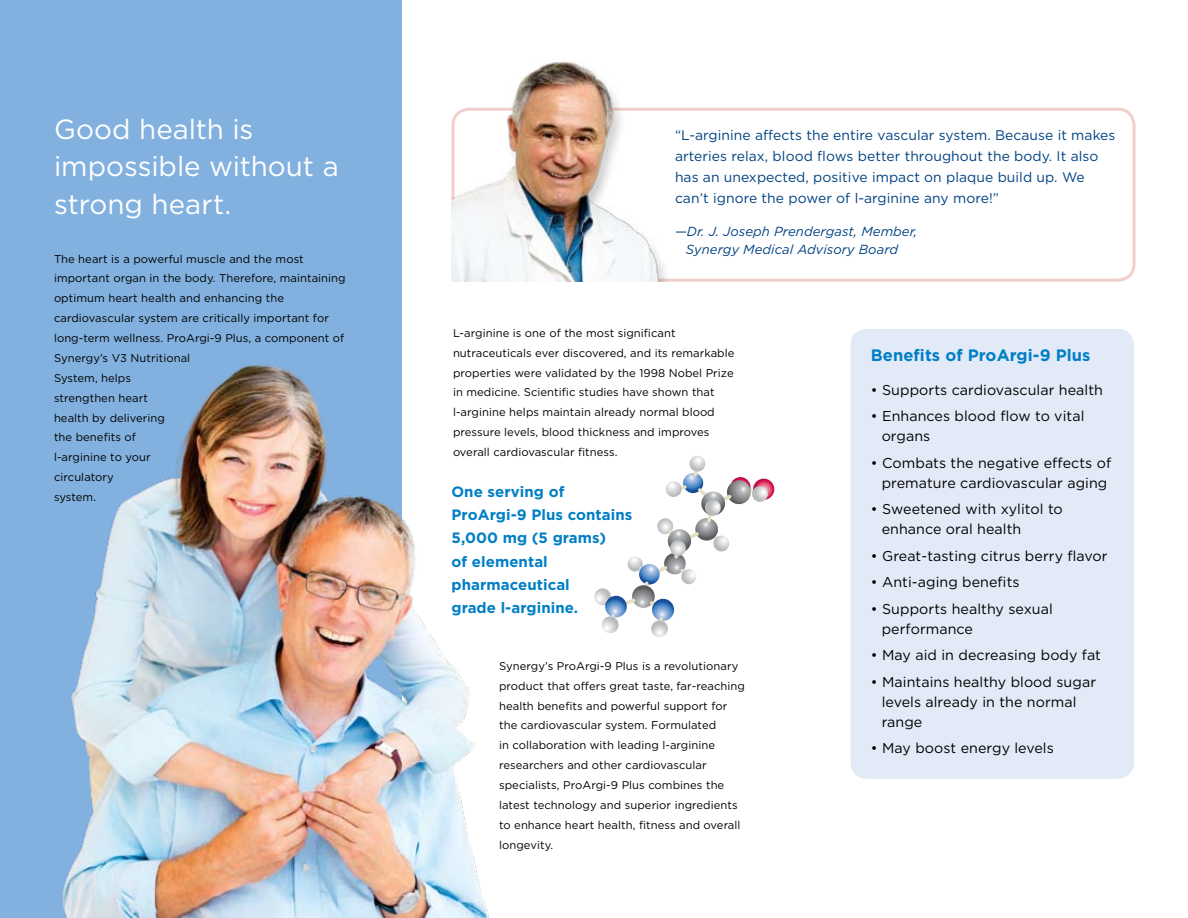
<style>
.page{position:relative;width:1188px;height:918px;background:#fff}
.page>*{position:absolute;margin:0;border:0;box-sizing:border-box;transform-origin:0 0}
.t1{font:27.75px/37.5px "Gotham";color:#fff}
.t2{font:700 16.5px "Gotham";letter-spacing:.005em;color:#007fc5}
.t3{font:700 15px/23.2px "Gotham";letter-spacing:.005em;color:#007fc5}
.t4{font:14.25px/20px "Gotham";letter-spacing:.005em;color:#000}
.t5{font:13.8px/21px "Gotham";letter-spacing:.005em;color:#004282}
.t6{font:italic 13.2px/18.8px "Gotham";letter-spacing:.005em;color:#004282}
.t7{font:11.25px/20px "Gotham";letter-spacing:.005em;color:#000}
</style>
<div class="page">
<div style="left:451px;top:108px;width:685px;height:174px;border:3px solid #f2cfcc;border-radius:16px"></div>
<div style="left:0;top:0;width:401px;height:918px;background:#82b1df"></div>
<div style="left:850px;top:329px;width:284px;height:450px;background:#e3eaf7;border-radius:16px"></div>
<img style="left:452px;top:61px;width:223px;height:221px">
<svg style="left:594px;top:456px;width:181px;height:181px"></svg>
<img style="left:62px;top:355px;width:427px;height:563px">
<h1 class="t1" style="left:54px;top:110px;width:286px">Good health is impossible without a strong heart.</h1>
<p class="t7" style="left:54px;top:248px;width:293px">The heart is a powerful muscle and the most important organ in the body. Therefore, maintaining optimum heart health and enhancing the cardiovascular system are critically important for long-term wellness. ProArgi-9 Plus, a component of<br>Synergy’s V3 Nutritional<br>System, helps<br>strengthen heart<br>health by delivering<br>the benefits of<br>l-arginine to your<br>circulatory<br>system.</p>
<p class="t5" style="left:675px;top:125px;width:442px">“L-arginine affects the entire vascular system. Because it makes arteries relax, blood flows better throughout the body. It also has an unexpected, positive impact on plaque build up. We can’t ignore the power of l-arginine any more!”</p>
<p class="t6" style="left:686px;top:222px;width:233px;text-indent:-11px">—Dr. J. Joseph Prendergast, Member,<br>Synergy Medical Advisory Board</p>
<p class="t7" style="left:453px;top:323px;width:283px">L-arginine is one of the most significant nutraceuticals ever discovered, and its remarkable properties were validated by the 1998 Nobel Prize in medicine. Scientific studies have shown that l-arginine helps maintain already normal blood pressure levels, blood thickness and improves overall cardiovascular fitness.</p>
<h3 class="t3" style="left:452px;top:480px;width:182px">One serving of<br>ProArgi-9 Plus contains<br>5,000 mg (5 grams)<br>of elemental pharmaceutical<br>grade l-arginine.</h3>
<p class="t7" style="left:499px;top:656px;width:247px">Synergy’s ProArgi-9 Plus is a revolutionary product that offers great taste, far-reaching health benefits and powerful support for the cardiovascular system. Formulated<br>in collaboration with leading l-arginine researchers and other cardiovascular specialists, ProArgi-9 Plus combines the latest technology and superior ingredients to enhance heart health, fitness and overall longevity.</p>
<h2 class="t2" style="left:871px;top:346px;width:221px">Benefits of ProArgi-9 Plus</h2>
<p class="t4" style="left:871px;top:379px;width:234px">• Supports cardiovascular health</p>
<p class="t4" style="left:882px;top:406px;width:204px;text-indent:-11px">• Enhances blood flow to vital organs</p>
<p class="t4" style="left:871px;top:452px;width:242px;text-align:center">• Combats the negative effects of premature cardiovascular aging</p>
<p class="t4" style="left:882px;top:499px;width:183px;text-indent:-11px">• Sweetened with xylitol to enhance oral health</p>
<p class="t4" style="left:871px;top:545px;width:238px">• Great-tasting citrus berry flavor</p>
<p class="t4" style="left:871px;top:572px;width:150px">• Anti-aging benefits</p>
<p class="t4" style="left:882px;top:599px;width:173px;text-indent:-11px">• Supports healthy sexual performance</p>
<p class="t4" style="left:871px;top:645px;width:232px">• May aid in decreasing body fat</p>
<p class="t4" style="left:882px;top:672px;width:216px;text-indent:-11px">• Maintains healthy blood sugar levels already in the normal range</p>
<p class="t4" style="left:871px;top:738px;width:185px">• May boost energy levels</p>
</div>
